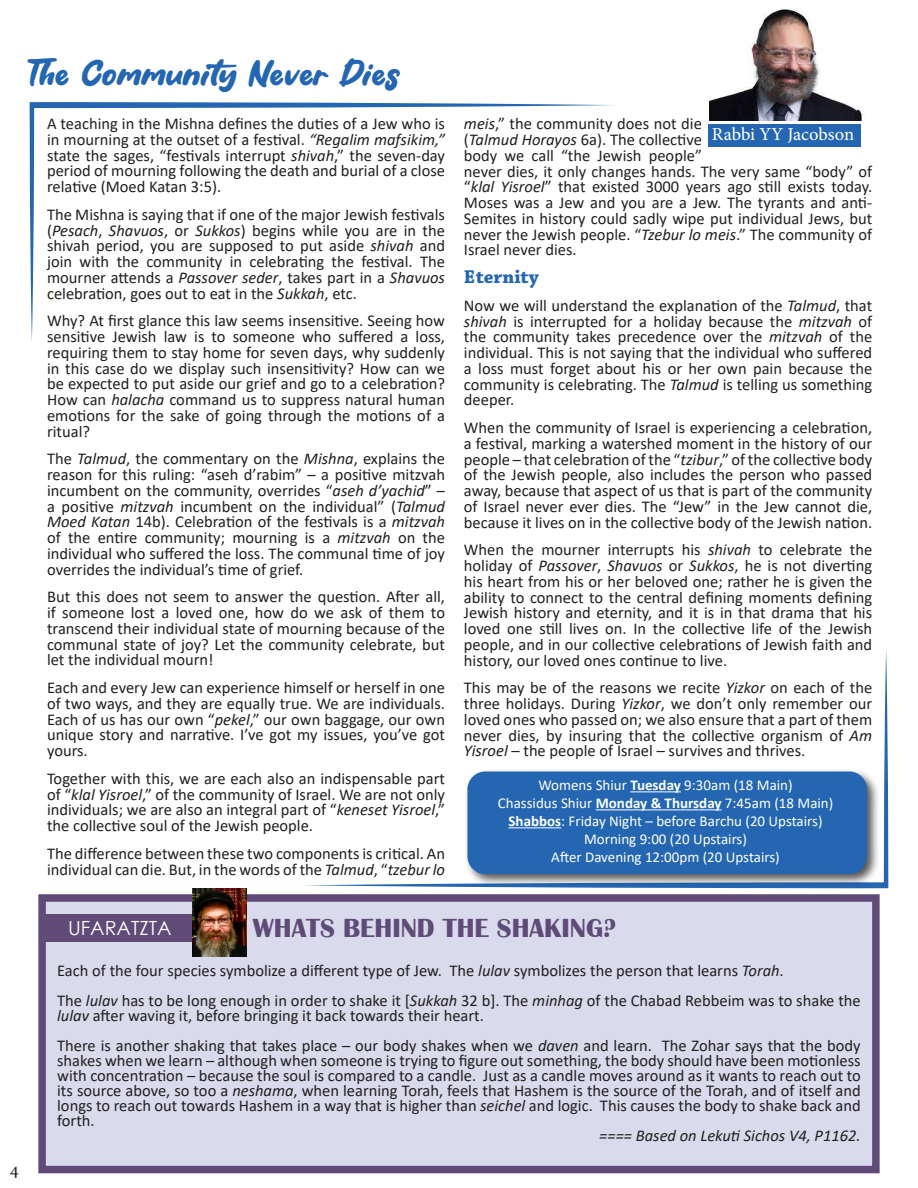
<style>
.page{position:relative;width:918px;height:1188px;background:#fff}
.page>*{position:absolute;margin:0;border:0;box-sizing:border-box;transform-origin:0 0}
.text{font:30px "Bluetea";color:#2466b2}
.text-2{font:700 27px "Britannic";color:#604b78}
.t1{font:19.5px "Century Gothic";color:#fff}
.t2{font:700 19.5px "Chaparral Pro";color:#2466b2}
.t3{font:18px "Adobe Hebrew";color:#fffef8}
.t4{font:18px "Adobe Hebrew";color:#231f20}
.text-3{font:16.5px/15.8px "Calibri";color:#231f20;text-align:justify}
.text-4{font:italic 16.5px "Calibri";color:#231f20}
.text-5{font:15px "Calibri";color:#fff}
.s1{font-style:italic}
.s2{font-weight:700}
</style>
<div class="page">
<div style="left:38px;top:894px;width:842px;height:279px;background:#d9daeb;border:8px solid #604b78"></div>
<div style="left:43px;top:914px;width:155px;height:28px;background:#604b78"></div>
<img style="left:193px;top:888px;width:53px;height:68px">
<img style="left:710px;top:9px;width:154px;height:111px">
<div style="left:709px;top:124px;width:152px;height:23px;background:#2466b2"></div>
<svg style="left:30px;top:102px;width:584px;height:239px"></svg>
<svg style="left:304px;top:649px;width:584px;height:239px"></svg>
<div style="left:464px;top:768px;width:416px;height:119px;background:#231f20;opacity:.75"></div>
<div style="left:467px;top:771px;width:400px;height:103px;background:#2466b2;border-radius:18px"></div>
<hr style="left:630px;top:791px;width:51px;height:1px;background:#fff">
<hr style="left:596px;top:809px;width:126px;height:1px;background:#fff">
<hr style="left:509px;top:827px;width:52px;height:1px;background:#fff">
<p class="text" style="left:30px;top:57px;width:372px">The Community Never Dies</p>
<p class="text-3" style="left:47px;top:115px;width:399px">A teaching in the Mishna defines the duties of a Jew who is in mourning at the outset of a festival. <span class="s1">“Regalim mafsikim,” </span>state the sages, “festivals interrupt <span class="s1">shivah</span>,” the seven-day period of mourning following the death and burial of a close relative (Moed Katan 3:5).</p>
<p class="text-3" style="left:47px;top:206px;width:399px">The Mishna is saying that if one of the major Jewish festivals (<span class="s1">Pesach</span>, <span class="s1">Shavuos</span>, or <span class="s1">Sukkos</span>) begins while you are in the shivah period, you are supposed to put aside <span class="s1">shivah</span> and join with the community in celebrating the festival. The mourner attends a <span class="s1">Passover seder</span>, takes part in a <span class="s1">Shavuos </span>celebration, goes out to eat in the <span class="s1">Sukkah</span>, etc.</p>
<p class="text-3" style="left:47px;top:313px;width:399px">Why? At first glance this law seems insensitive. Seeing how sensitive Jewish law is to someone who suffered a loss, requiring them to stay home for seven days, why suddenly in this case do we display such insensitivity? How can we be expected to put aside our grief and go to a celebration?<br>How can <span class="s1">halacha</span> command us to suppress natural human emotions for the sake of going through the motions of a ritual?</p>
<p class="text-3" style="left:47px;top:451px;width:399px">The <span class="s1">Talmud</span>, the commentary on the <span class="s1">Mishna</span>, explains the reason for this ruling: “aseh d’rabim” – a positive mitzvah incumbent on the community, overrides “<span class="s1">aseh d’yachid</span>” – a positive <span class="s1">mitzvah</span> incumbent on the individual” (<span class="s1">Talmud Moed Katan</span> 14b). Celebration of the festivals is a <span class="s1">mitzvah </span>of the entire community; mourning is a <span class="s1">mitzvah</span> on the individual who suffered the loss. The communal time of joy overrides the individual’s time of grief.</p>
<p class="text-3" style="left:47px;top:589px;width:399px">But this does not seem to answer the question. After all, if someone lost a loved one, how do we ask of them to transcend their individual state of mourning because of the communal state of joy? Let the community celebrate, but let the individual mourn!</p>
<p class="text-3" style="left:47px;top:679px;width:399px">Each and every Jew can experience himself or herself in one of two ways, and they are equally true. We are individuals.<br>Each of us has our own “<span class="s1">pekel</span>,” our own baggage, our own unique story and narrative. I’ve got my issues, you’ve got yours.</p>
<p class="text-3" style="left:47px;top:770px;width:399px">Together with this, we are each also an indispensable part of “<span class="s1">klal Yisroel</span>,” of the community of Israel. We are not only individuals; we are also an integral part of “<span class="s1">keneset Yisroel</span>,” the collective soul of the Jewish people.</p>
<p class="text-3" style="left:47px;top:845px;width:399px">The difference between these two components is critical. An individual can die. But, in the words of the <span class="s1">Talmud</span>, “<span class="s1">tzebur lo</span></p>
<p class="text-3" style="left:464px;top:116px;width:410px;text-align:left"><span class="s1">meis</span>,” the community does not die<br>(<span class="s1">Talmud Horayos</span> 6a). The collective<br>body we call “the Jewish people”<br>never dies, it only changes hands. The very same “body” of “<span class="s1">klal Yisroel</span>” that existed 3000 years ago still exists today.<br>Moses was a Jew and you are a Jew. The tyrants and anti-Semites in history could sadly wipe put individual Jews, but never the Jewish people. “<span class="s1">Tzebur lo meis</span>.” The community of Israel never dies.</p>
<p class="t2" style="left:464px;top:266px;width:76px">Eternity</p>
<p class="text-3" style="left:464px;top:297px;width:410px">Now we will understand the explanation of the <span class="s1">Talmud</span>, that <span class="s1">shivah</span> is interrupted for a holiday because the <span class="s1">mitzvah</span> of the community takes precedence over the <span class="s1">mitzvah</span> of the individual. This is not saying that the individual who suffered a loss must forget about his or her own pain because the community is celebrating. The <span class="s1">Talmud</span> is telling us something deeper.</p>
<p class="text-3" style="left:464px;top:419px;width:410px">When the community of Israel is experiencing a celebration, a festival, marking a watershed moment in the history of our people – that celebration of the “<span class="s1">tzibur</span>,” of the collective body of the Jewish people, also includes the person who passed away, because that aspect of us that is part of the community of Israel never ever dies. The “Jew” in the Jew cannot die, because it lives on in the collective body of the Jewish nation.</p>
<p class="text-3" style="left:464px;top:542px;width:410px">When the mourner interrupts his <span class="s1">shivah</span> to celebrate the holiday of <span class="s1">Passover</span>, <span class="s1">Shavuos</span> or <span class="s1">Sukkos</span>, he is not diverting his heart from his or her beloved one; rather he is given the ability to connect to the central defining moments defining Jewish history and eternity, and it is in that drama that his loved one still lives on. In the collective life of the Jewish people, and in our collective celebrations of Jewish faith and history, our loved ones continue to live.</p>
<p class="text-3" style="left:464px;top:680px;width:410px">This may be of the reasons we recite <span class="s1">Yizkor</span> on each of the three holidays. During <span class="s1">Yizkor</span>, we don’t only remember our loved ones who passed on; we also ensure that a part of them never dies, by insuring that the collective organism of <span class="s1">Am Yisroel</span> – the people of Israel – survives and thrives.</p>
<p class="t3" style="left:712px;top:124px;width:144px">Rabbi YY Jacobson</p>
<p class="text-5" style="left:538px;top:775px;width:256px">Womens Shiur <span class="s2">Tuesday</span> 9:30am (18 Main)</p>
<p class="text-5" style="left:498px;top:793px;width:337px">Chassidus Shiur <span class="s2">Monday &amp; Thursday</span> 7:45am (18 Main)</p>
<p class="text-5" style="left:509px;top:811px;width:316px"><span class="s2">Shabbos</span>: Friday Night – before Barchu (20 Upstairs)</p>
<p class="text-5" style="left:584px;top:829px;width:164px">Morning 9:00 (20 Upstairs)</p>
<p class="text-5" style="left:551px;top:847px;width:230px">After Davening 12:00pm (20 Upstairs)</p>
<p class="t4" style="left:10px;top:1159px;width:11px">4</p>
<p class="t1" style="left:68px;top:915px;width:105px">UFARATZTA</p>
<p class="text-2" style="left:253px;top:913px;width:365px">WHATS BEHIND THE SHAKING?</p>
<p class="text-3" style="left:57px;top:962px;width:728px">Each of the four species symbolize a different type of Jew. The <span class="s1">lulav</span> symbolizes the person that learns <span class="s1">Torah</span>.</p>
<p class="text-3" style="left:57px;top:992px;width:805px;line-height:15px">The <span class="s1">lulav</span> has to be long enough in order to shake it [<span class="s1">Sukkah</span> 32 b]. The <span class="s1">minhag</span> of the Chabad Rebbeim was to shake the <span class="s1">lulav</span> after waving it, before bringing it back towards their heart.</p>
<p class="text-3" style="left:57px;top:1037px;width:805px;line-height:15px">There is another shaking that takes place – our body shakes when we <span class="s1">daven</span> and learn. The Zohar says that the body shakes when we learn – although when someone is trying to figure out something, the body should have been motionless with concentration – because the soul is compared to a candle. Just as a candle moves around as it wants to reach out to its source above, so too a <span class="s1">neshama</span>, when learning Torah, feels that Hashem is the source of the Torah, and of itself and longs to reach out towards Hashem in a way that is higher than <span class="s1">seichel</span> and logic. This causes the body to shake back and forth.</p>
<p class="text-4" style="left:599px;top:1124px;width:263px">==== Based on Lekuti Sichos V4, P1162.</p>
</div>
